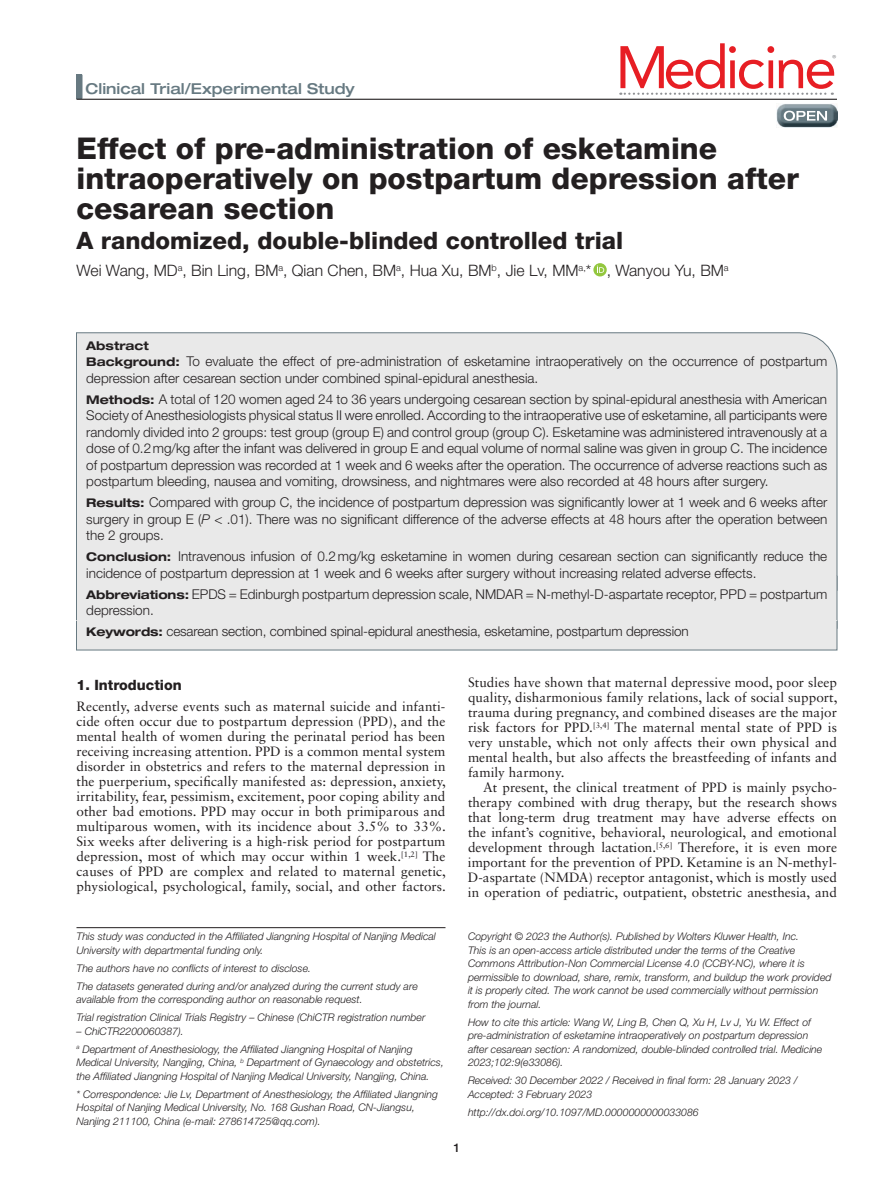
<style>
.page{position:relative;width:891px;height:1188px;background:#fff}
.page>*{position:absolute;margin:0;border:0;box-sizing:border-box;transform-origin:0 0}
.t1{font:59.4px "Avenir";letter-spacing:-.06em;color:#e71e24}
.t2{font:800 30px/30px "Helvetica Neue LT Std";color:#231f20}
.t3{font:800 24px "Helvetica Neue LT Std";color:#231f20}
.t4{font:300 15.75px "Helvetica Neue LT Std";color:#231f20}
.t5{font:500 expanded 15px "Helvetica Neue LT Std";color:#667981}
.t6{font:800 14.25px "Helvetica Neue LT Std";color:#231f20}
.t7{font:13.5px/15px "Sabon LT Std";letter-spacing:.005em;color:#231f20;text-align:justify}
.t8{font:300 13.5px/16.5px "Helvetica Neue LT Std";color:#231f20}
.t9{font:700 expanded 12px "Helvetica Neue LT Std";color:#231f20}
.t10{font:500 12px "Helvetica Neue LT Std";color:#231f20}
.t11{font:italic 300 10.5px/13.5px "Helvetica Neue LT Std";color:#231f20}
.t12{font:500 10.35px "Akzidenz Grotesk BE";color:#909295}
.s1{font-weight:700;font-stretch:expanded;font-size:12px}
.s2{font-style:italic}
</style>
<div class="page">
<div style="left:76px;top:74px;width:6px;height:25px;background:#677981"></div>
<hr style="left:76px;top:99px;width:761px;height:1px;background:#231f20">
<img style="left:776px;top:104px;width:61px;height:24px">
<svg style="left:784px;top:111px;width:43px;height:10px"></svg>
<svg style="left:620px;top:93px;width:213px;height:2px"></svg>
<div style="left:76px;top:332px;width:762px;height:260px;background:#e9e9e9"></div>
<div style="left:76px;top:576px;width:761px;height:54px;background:#e9e9e9"></div>
<div style="left:76px;top:621px;width:761px;height:29px;background:#e9e9e9"></div>
<svg style="left:593px;top:263px;width:14px;height:13px"></svg>
<svg style="left:597px;top:266px;width:7px;height:7px"></svg>
<hr style="left:76px;top:927px;width:370px;height:1px;background:#231f20">
<p class="t5" style="left:86px;top:80px;width:271px">Clinical Trial/Experimental Study</p>
<h1 class="t1" style="left:615px;top:33px;width:223px">Medicine</h1>
<p class="t12" style="left:832px;top:52px;width:6px">®</p>
<h2 class="t2" style="left:76px;top:134px;width:724px">Effect of pre-administration of esketamine intraoperatively on postpartum depression after cesarean section</h2>
<h3 class="t3" style="left:76px;top:227px;width:548px">A randomized, double-blinded controlled trial</h3>
<p class="t4" style="left:76px;top:261px;width:654px">Wei Wang, MD<sup>a</sup>, Bin Ling, BM<sup>a</sup>, Qian Chen, BM<sup>a</sup>, Hua Xu, BM<sup>b</sup>, Jie Lv, MM<sup>a,</sup>* , Wanyou Yu, BM<sup>a</sup></p>
<p class="t9" style="left:86px;top:338px;width:64px">Abstract</p>
<p class="t8" style="left:86px;top:353px;width:743px"><span class="s1">Background:</span> To evaluate the effect of pre-administration of esketamine intraoperatively on the occurrence of postpartum depression after cesarean section under combined spinal-epidural anesthesia.</p>
<p class="t8" style="left:86px;top:391px;width:743px;text-align:justify"><span class="s1">Methods:</span> A total of 120 women aged 24 to 36 years undergoing cesarean section by spinal-epidural anesthesia with American Society of Anesthesiologists physical status II were enrolled. According to the intraoperative use of esketamine, all participants were randomly divided into 2 groups: test group (group E) and control group (group C). Esketamine was administered intravenously at a dose of 0.2mg/kg after the infant was delivered in group E and equal volume of normal saline was given in group C. The incidence of postpartum depression was recorded at 1 week and 6 weeks after the operation. The occurrence of adverse reactions such as postpartum bleeding, nausea and vomiting, drowsiness, and nightmares were also recorded at 48 hours after surgery.</p>
<p class="t8" style="left:86px;top:494px;width:743px;text-align:justify"><span class="s1">Results:</span> Compared with group C, the incidence of postpartum depression was significantly lower at 1 week and 6 weeks after surgery in group E (<span class="s2">P</span> &lt; .01). There was no significant difference of the adverse effects at 48 hours after the operation between the 2 groups.</p>
<p class="t8" style="left:86px;top:548px;width:743px"><span class="s1">Conclusion:</span> Intravenous infusion of 0.2mg/kg esketamine in women during cesarean section can significantly reduce the incidence of postpartum depression at 1 week and 6 weeks after surgery without increasing related adverse effects.</p>
<p class="t8" style="left:86px;top:586px;width:743px"><span class="s1">Abbreviations:</span> EPDS = Edinburgh postpartum depression scale, NMDAR = N-methyl-D-aspartate receptor, PPD = postpartum depression.</p>
<p class="t8" style="left:86px;top:623px;width:604px"><span class="s1">Keywords:</span> cesarean section, combined spinal-epidural anesthesia, esketamine, postpartum depression</p>
<p class="t6" style="left:76px;top:677px;width:107px">1. Introduction</p>
<p class="t7" style="left:76px;top:699px;width:371px">Recently, adverse events such as maternal suicide and infanti&shy;cide often occur due to postpartum depression (PPD), and the mental health of women during the perinatal period has been receiving increasing attention. PPD is a common mental system disorder in obstetrics and refers to the maternal depression in the puerperium, specifically manifested as: depression, anxiety, irritability, fear, pessimism, excitement, poor coping ability and other bad emotions. PPD may occur in both primiparous and multiparous women, with its incidence about 3.5% to 33%.<br>Six weeks after delivering is a high-risk period for postpartum depression, most of which may occur within 1 week.<sup>[1,2]</sup> The causes of PPD are complex and related to maternal genetic, physiological, psychological, family, social, and other factors.</p>
<p class="t7" style="left:468px;top:675px;width:371px">Studies have shown that maternal depressive mood, poor sleep quality, disharmonious family relations, lack of social support, trauma during pregnancy, and combined diseases are the major risk factors for PPD.<sup>[3,4]</sup> The maternal mental state of PPD is very unstable, which not only affects their own physical and mental health, but also affects the breastfeeding of infants and family harmony.</p>
<p class="t7" style="left:468px;top:780px;width:371px;text-indent:15px">At present, the clinical treatment of PPD is mainly psycho&shy;therapy combined with drug therapy, but the research shows that long-term drug treatment may have adverse effects on the infant’s cognitive, behavioral, neurological, and emotional development through lactation.<sup>[5,6]</sup> Therefore, it is even more important for the prevention of PPD. Ketamine is an N-methyl-D-aspartate (NMDA) receptor antagonist, which is mostly used in operation of pediatric, outpatient, obstetric anesthesia, and</p>
<p class="t11" style="left:76px;top:929px;width:361px">This study was conducted in the Affiliated Jiangning Hospital of Nanjing Medical<br>University with departmental funding only.</p>
<p class="t11" style="left:76px;top:959px;width:343px;line-height:18px">The authors have no conflicts of interest to disclose.<br>The datasets generated during and/or analyzed during the current study are</p>
<p class="t11" style="left:76px;top:990px;width:350px;line-height:18px">available from the corresponding author on reasonable request.<br>Trial registration Clinical Trials Registry – Chinese (ChiCTR registration number</p>
<p class="t11" style="left:76px;top:1022px;width:338px;line-height:18px">– ChiCTR2200060387).<br><sup>a</sup> Department of Anesthesiology, the Affiliated Jiangning Hospital of Nanjing</p>
<p class="t11" style="left:76px;top:1055px;width:369px">Medical University, Nangjing, China, <sup>b</sup> Department of Gynaecology and obstetrics, the Affiliated Jiangning Hospital of Nanjing Medical University, Nangjing, China.</p>
<p class="t11" style="left:77px;top:1087px;width:363px">* Correspondence: Jie Lv, Department of Anesthesiology, the Affiliated Jiangning<br>Hospital of Nanjing Medical University, No. 168 Gushan Road, CN-Jiangsu,<br>Nanjing 211100, China (e-mail: 278614725@qq.com).</p>
<p class="t11" style="left:468px;top:929px;width:365px">Copyright © 2023 the Author(s). Published by Wolters Kluwer Health, Inc.<br>This is an open-access article distributed under the terms of the Creative Commons Attribution-Non Commercial License 4.0 (CCBY-NC), where it is permissible to download, share, remix, transform, and buildup the work provided it is properly cited. The work cannot be used commercially without permission from the journal.</p>
<p class="t11" style="left:468px;top:1015px;width:356px">How to cite this article: Wang W, Ling B, Chen Q, Xu H, Lv J, Yu W. Effect of pre-administration of esketamine intraoperatively on postpartum depression after cesarean section: A randomized, double-blinded controlled trial. Medicine 2023;102:9(e33086).</p>
<p class="t11" style="left:468px;top:1073px;width:331px">Received: 30 December 2022 / Received in final form: 28 January 2023 /<br>Accepted: 3 February 2023</p>
<p class="t11" style="left:468px;top:1105px;width:232px">http://dx.doi.org/10.1097/MD.0000000000033086</p>
<p class="t10" style="left:453px;top:1140px;width:8px">1</p>
</div>
